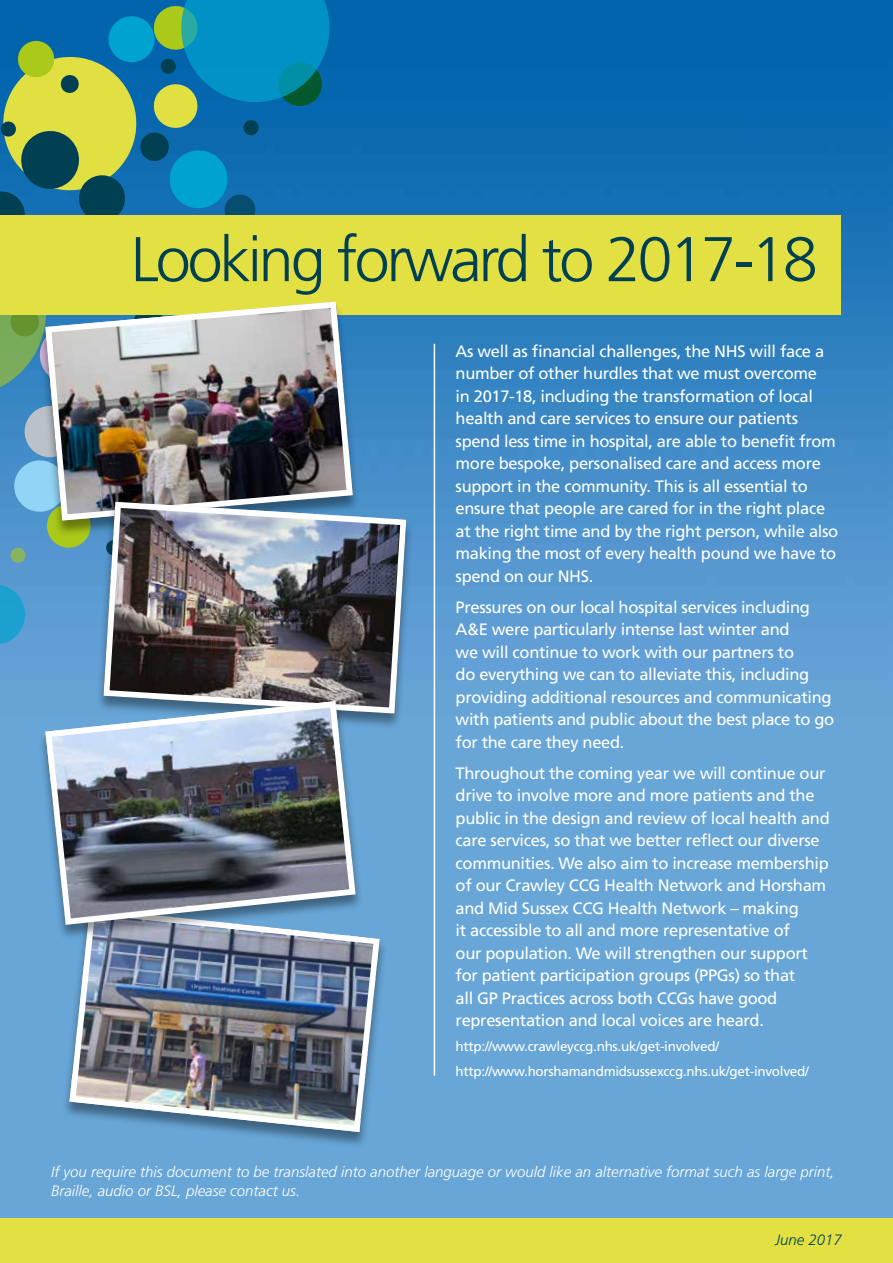
<style>
.page{position:relative;width:893px;height:1263px;background:#fff}
.page>*{position:absolute;margin:0;border:0;box-sizing:border-box;transform-origin:0 0}
.t1{font:300 63px "Frutiger";letter-spacing:-.05em;color:#004052}
.t2{font:16.5px/22.5px "Frutiger";letter-spacing:-.02em;color:#fff}
.t3{font:italic 300 15px/19.5px "Frutiger";color:#fff}
.t4{font:italic 300 15px "Frutiger";color:#004052}
.t5{font:13.5px/24.8px "Frutiger";letter-spacing:-.02em;color:#fff}
</style>
<div class="page">
<img style="left:0;top:0;width:893px;height:1218px">
<svg style="left:0;top:585px;width:25px;height:59px"></svg>
<svg style="left:0;top:0;width:329px;height:563px;background:#368a97"></svg>
<div style="left:0;top:1218px;width:893px;height:45px;background:#e2e042"></div>
<hr style="left:434px;top:344px;width:1px;height:732px;background:#fff">
<div style="left:0;top:215px;width:840px;height:100px;background:#e2e042"></div>
<div style="left:38px;top:302px;width:323px;height:235px;background:#000;opacity:.4"></div>
<img style="left:42px;top:301px;width:314px;height:223px">
<div style="left:96px;top:503px;width:318px;height:227px;background:#000;opacity:.4"></div>
<img style="left:100px;top:499px;width:309px;height:218px">
<div style="left:62px;top:909px;width:325px;height:239px;background:#000;opacity:.4"></div>
<img style="left:66px;top:905px;width:317px;height:230px">
<div style="left:38px;top:702px;width:325px;height:239px;background:#000;opacity:.4"></div>
<img style="left:42px;top:698px;width:317px;height:230px">
<h1 class="t1" style="left:131px;top:224px;width:688px">Looking forward to 2017-18</h1>
<p class="t2" style="left:456px;top:339px;width:384px">As well as financial challenges, the NHS will face a number of other hurdles that we must overcome<br>in 2017-18, including the transformation of local health and care services to ensure our patients spend less time in hospital, are able to benefit from more bespoke, personalised care and access more support in the community. This is all essential to ensure that people are cared for in the right place at the right time and by the right person, while also making the most of every health pound we have to spend on our NHS.</p>
<p class="t2" style="left:456px;top:596px;width:380px">Pressures on our local hospital services including A&amp;E were particularly intense last winter and<br>we will continue to work with our partners to<br>do everything we can to alleviate this, including providing additional resources and communicating with patients and public about the best place to go for the care they need.</p>
<p class="t2" style="left:456px;top:762px;width:376px">Throughout the coming year we will continue our drive to involve more and more patients and the public in the design and review of local health and care services, so that we better reflect our diverse communities. We also aim to increase membership of our Crawley CCG Health Network and Horsham and Mid Sussex CCG Health Network – making<br>it accessible to all and more representative of<br>our population. We will strengthen our support for patient participation groups (PPGs) so that<br>all GP Practices across both CCGs have good representation and local voices are heard.</p>
<p class="t5" style="left:456px;top:1034px;width:355px">http://www.crawleyccg.nhs.uk/get-involved/ http://www.horshamandmidsussexccg.nhs.uk/get-involved/</p>
<p class="t3" style="left:51px;top:1161px;width:785px">If you require this document to be translated into another language or would like an alternative format such as large print,<br>Braille, audio or BSL, please contact us.</p>
<p class="t4" style="left:775px;top:1231px;width:68px">June 2017</p>
</div>
